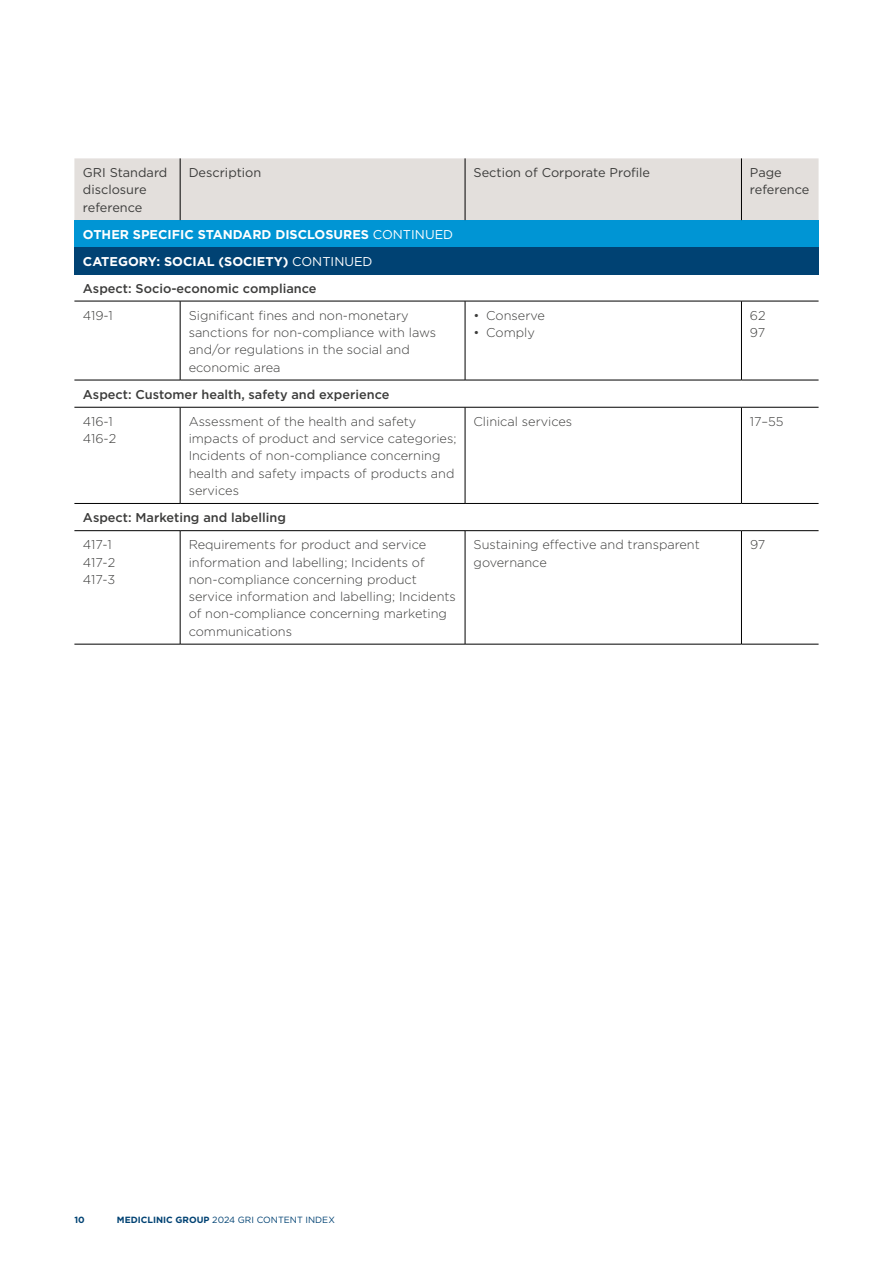
<style>
.page{position:relative;width:893px;height:1263px;background:#fff}
.page>*{position:absolute;margin:0;border:0;box-sizing:border-box;transform-origin:0 0}
.t1{font:300 12.75px/17.2px "Gotham";color:#3c3c3b}
.t2{font:500 12.75px "Gotham";color:#3c3c3b}
.t3{font:12.75px/17.2px "Gotham";color:#3c3c3b}
.t4{font:700 12.75px/27.2px "Gotham";color:#fff}
.t5{font:9px "Gotham";color:#004273}
.t6{font:700 9px "Gotham";color:#004273}
.s1{font-weight:400}
.s2{font-weight:700}
</style>
<div class="page">
<hr style="left:180px;top:301px;width:1px;height:79px;background:#000">
<hr style="left:465px;top:301px;width:1px;height:79px;background:#000">
<hr style="left:741px;top:301px;width:1px;height:79px;background:#000">
<hr style="left:74px;top:407px;width:106px;height:1px;background:#000">
<hr style="left:180px;top:407px;width:285px;height:1px;background:#000">
<hr style="left:180px;top:407px;width:1px;height:96px;background:#000">
<hr style="left:465px;top:407px;width:276px;height:1px;background:#000">
<hr style="left:465px;top:407px;width:1px;height:96px;background:#000">
<hr style="left:741px;top:407px;width:78px;height:1px;background:#000">
<hr style="left:741px;top:407px;width:1px;height:96px;background:#000">
<hr style="left:74px;top:503px;width:106px;height:1px;background:#000">
<hr style="left:180px;top:503px;width:285px;height:1px;background:#000">
<hr style="left:465px;top:503px;width:276px;height:1px;background:#000">
<hr style="left:741px;top:503px;width:78px;height:1px;background:#000">
<hr style="left:74px;top:530px;width:106px;height:1px;background:#000">
<hr style="left:180px;top:530px;width:285px;height:1px;background:#000">
<hr style="left:180px;top:531px;width:1px;height:113px;background:#000">
<hr style="left:465px;top:530px;width:276px;height:1px;background:#000">
<hr style="left:465px;top:531px;width:1px;height:113px;background:#000">
<hr style="left:741px;top:530px;width:78px;height:1px;background:#000">
<hr style="left:741px;top:531px;width:1px;height:113px;background:#000">
<hr style="left:74px;top:644px;width:106px;height:1px;background:#000">
<hr style="left:180px;top:644px;width:285px;height:1px;background:#000">
<hr style="left:465px;top:644px;width:276px;height:1px;background:#000">
<hr style="left:741px;top:644px;width:78px;height:1px;background:#000">
<hr style="left:74px;top:301px;width:106px;height:1px;background:#000">
<hr style="left:180px;top:301px;width:285px;height:1px;background:#000">
<hr style="left:465px;top:301px;width:276px;height:1px;background:#000">
<hr style="left:741px;top:301px;width:78px;height:1px;background:#000">
<hr style="left:74px;top:380px;width:106px;height:1px;background:#000">
<hr style="left:180px;top:380px;width:285px;height:1px;background:#000">
<hr style="left:465px;top:380px;width:276px;height:1px;background:#000">
<hr style="left:741px;top:380px;width:78px;height:1px;background:#000">
<div style="left:74px;top:158px;width:745px;height:62px;background:#e3dfdc"></div>
<div style="left:74px;top:220px;width:745px;height:27px;background:#0095d4"></div>
<div style="left:74px;top:247px;width:745px;height:28px;background:#004273"></div>
<hr style="left:180px;top:158px;width:1px;height:62px;background:#000">
<hr style="left:465px;top:158px;width:1px;height:62px;background:#000">
<hr style="left:741px;top:158px;width:1px;height:62px;background:#000">
<p class="t3" style="left:83px;top:164px;width:86px">GRI Standard disclosure reference</p>
<p class="t3" style="left:189px;top:164px;width:74px">Description</p>
<p class="t3" style="left:474px;top:164px;width:178px">Section of Corporate Profile</p>
<p class="t3" style="left:750px;top:164px;width:61px">Page reference</p>
<p class="t4" style="left:83px;top:221px;width:372px">OTHER SPECIFIC STANDARD DISCLOSURES <span class="s1">CONTINUED<br></span>CATEGORY: SOCIAL (SOCIETY) <span class="s1">CONTINUED</span></p>
<p class="t2" style="left:83px;top:280px;width:235px">Aspect: Socio-economic compliance</p>
<p class="t1" style="left:83px;top:306px;width:31px">419-1</p>
<p class="t1" style="left:189px;top:306px;width:249px">Significant fines and non-monetary sanctions for non-compliance with laws and/or regulations in the social and economic area</p>
<p class="t1" style="left:474px;top:306px;width:73px">• Conserve</p>
<p class="t1" style="left:474px;top:324px;width:63px">• Comply</p>
<p class="t1" style="left:750px;top:306px;width:17px">62<br>97</p>
<p class="t2" style="left:83px;top:386px;width:308px">Aspect: Customer health, safety and experience</p>
<p class="t1" style="left:83px;top:412px;width:35px">416-1<br>416-2</p>
<p class="t1" style="left:189px;top:412px;width:269px">Assessment of the health and safety impacts of product and service categories; Incidents of non-compliance concerning health and safety impacts of products and services</p>
<p class="t1" style="left:474px;top:412px;width:100px">Clinical services</p>
<p class="t1" style="left:750px;top:412px;width:35px">17–55</p>
<p class="t2" style="left:83px;top:509px;width:204px">Aspect: Marketing and labelling</p>
<p class="t1" style="left:83px;top:536px;width:34px">417-1<br>417-2<br>417-3</p>
<p class="t1" style="left:189px;top:536px;width:269px">Requirements for product and service information and labelling; Incidents of non-compliance concerning product service information and labelling; Incidents of non-compliance concerning marketing communications</p>
<p class="t1" style="left:474px;top:536px;width:228px">Sustaining effective and transparent governance</p>
<p class="t1" style="left:750px;top:536px;width:17px">97</p>
<p class="t6" style="left:74px;top:1213px;width:12px">10</p>
<p class="t5" style="left:117px;top:1213px;width:219px"><span class="s2">MEDICLINIC GROUP</span> 2024 GRI CONTENT INDEX</p>
</div>
